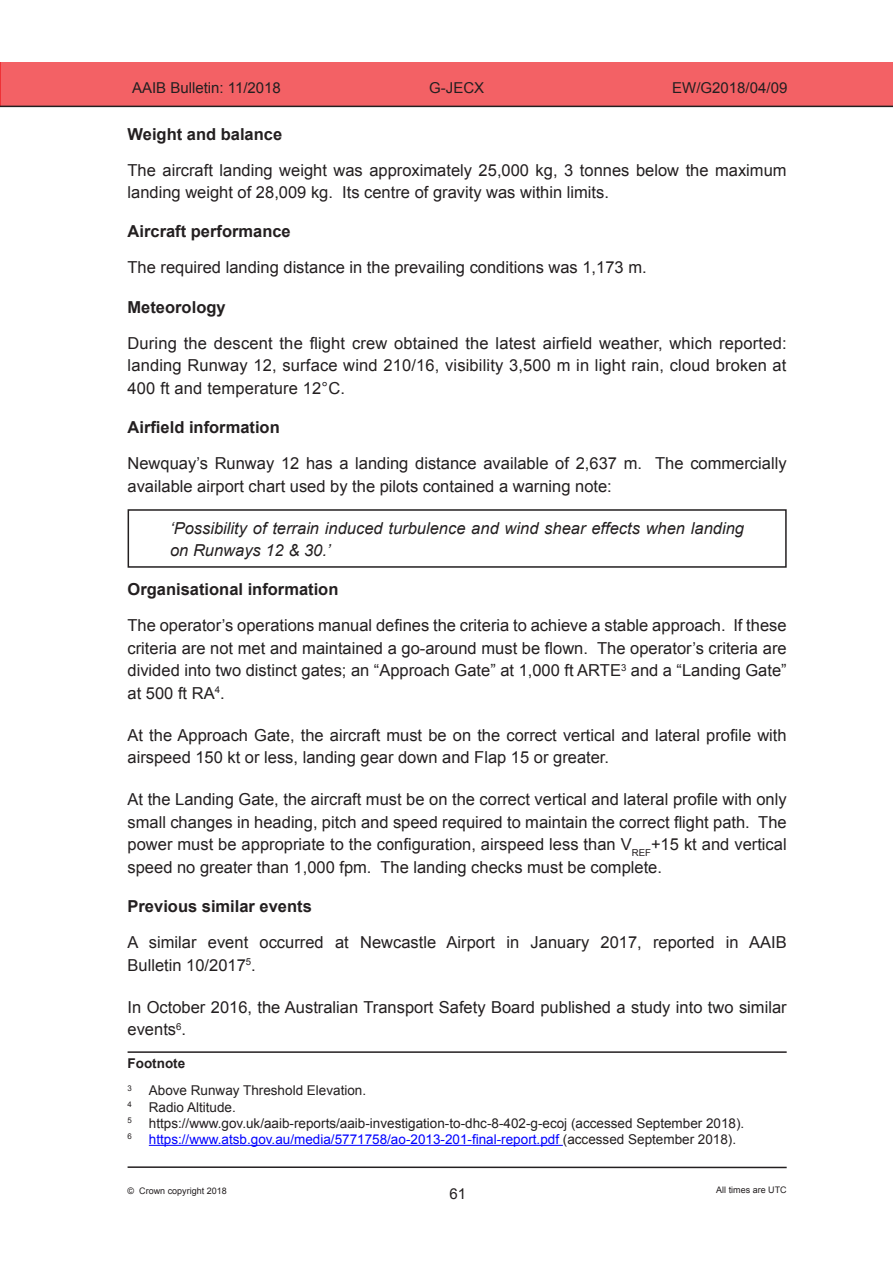
<style>
.page{position:relative;width:893px;height:1263px;background:#fff}
.page>*{position:absolute;margin:0;border:0;box-sizing:border-box;transform-origin:0 0}
.Bultext{font:16.5px/22.5px "Arial";color:#231f20}
.Para_header{font:700 16.5px "Arial";color:#231f20}
.Bultext_Narrow_Itali{font:italic 16.5px/22.5px "Arial";color:#231f20}
.t1{font:15px "Arial";color:#231f20}
.Footnote{font:13.5px "Arial";color:#231f20}
.Footnote-2{font:13.5px "Arial";color:#00f}
.Footnote-3{font:700 13.5px "Arial";color:#231f20}
.t2{font:9px "Arial";color:#231f20}
.Footnote-4{font:7.8px "Arial";color:#231f20}
.s1{color:#231f20}
</style>
<div class="page">
<hr style="left:128px;top:1166px;width:659px;height:2px;background:#231f20">
<div style="left:0;top:63px;width:893px;height:43px;background:#f36165"></div>
<hr style="left:0;top:63px;width:1px;height:43px;background:#ee1d23">
<hr style="left:0;top:106px;width:893px;height:1px;background:#231f20">
<hr style="left:128px;top:1051px;width:659px;height:2px;background:#231f20">
<hr style="left:149px;top:1145px;width:414px;height:1px;background:#00f">
<div style="left:128px;top:509px;width:659px;height:59px;border:2px solid #231f20"></div>
<p class="t1" style="left:132px;top:78px;width:150px">AAIB Bulletin: 11/2018</p>
<p class="t1" style="left:429px;top:78px;width:57px">G-JECX</p>
<p class="t1" style="left:672px;top:78px;width:117px">EW/G2018/04/09</p>
<p class="Para_header" style="left:128px;top:123px;width:156px">Weight and balance</p>
<p class="Bultext" style="left:128px;top:159px;width:661px">The aircraft landing weight was approximately 25,000 kg, 3 tonnes below the maximum landing weight of 28,009 kg. Its centre of gravity was within limits.</p>
<p class="Para_header" style="left:128px;top:221px;width:165px">Aircraft performance</p>
<p class="Bultext" style="left:128px;top:257px;width:521px">The required landing distance in the prevailing conditions was 1,173 m.</p>
<p class="Para_header" style="left:128px;top:296px;width:100px">Meteorology</p>
<p class="Bultext" style="left:128px;top:332px;width:660px;text-align:justify">During the descent the flight crew obtained the latest airfield weather, which reported: landing Runway 12, surface wind 210/16, visibility 3,500 m in light rain, cloud broken at 400 ft and temperature 12°C.</p>
<p class="Para_header" style="left:128px;top:416px;width:154px">Airfield information</p>
<p class="Bultext" style="left:128px;top:452px;width:661px">Newquay’s Runway 12 has a landing distance available of 2,637 m. The commercially available airport chart used by the pilots contained a warning note:</p>
<p class="Bultext_Narrow_Itali" style="left:170px;top:517px;width:575px">‘Possibility of terrain induced turbulence and wind shear effects when landing on Runways 12 &amp; 30.’</p>
<p class="Para_header" style="left:128px;top:578px;width:212px">Organisational information</p>
<p class="Bultext" style="left:128px;top:614px;width:661px;text-align:justify">The operator’s operations manual defines the criteria to achieve a stable approach. If these criteria are not met and maintained a go-around must be flown. The operator’s criteria are divided into two distinct gates; an “Approach Gate” at 1,000 ft ARTE<sup>3</sup> and a “Landing Gate” at 500 ft RA<sup>4</sup>.</p>
<p class="Bultext" style="left:128px;top:724px;width:661px">At the Approach Gate, the aircraft must be on the correct vertical and lateral profile with airspeed 150 kt or less, landing gear down and Flap 15 or greater.</p>
<p class="Bultext" style="left:128px;top:788px;width:661px;text-align:justify">At the Landing Gate, the aircraft must be on the correct vertical and lateral profile with only small changes in heading, pitch and speed required to maintain the correct flight path. The power must be appropriate to the configuration, airspeed less than V<sub>REF</sub>+15 kt and vertical speed no greater than 1,000 fpm. The landing checks must be complete.</p>
<p class="Para_header" style="left:128px;top:895px;width:186px">Previous similar events</p>
<p class="Bultext" style="left:128px;top:931px;width:661px">A similar event occurred at Newcastle Airport in January 2017, reported in AAIB<br>Bulletin 10/2017<sup>5</sup>.</p>
<p class="Bultext" style="left:128px;top:996px;width:661px">In October 2016, the Australian Transport Safety Board published a study into two similar events<sup>6</sup>.</p>
<p class="Footnote-3" style="left:128px;top:1054px;width:59px">Footnote</p>
<p class="Footnote-4" style="left:128px;top:1083px;width:6px">3</p>
<p class="Footnote" style="left:149px;top:1082px;width:219px">Above Runway Threshold Elevation.</p>
<p class="Footnote-4" style="left:128px;top:1099px;width:6px">4</p>
<p class="Footnote" style="left:149px;top:1098px;width:89px">Radio Altitude.</p>
<p class="Footnote-4" style="left:128px;top:1115px;width:6px">5</p>
<p class="Footnote" style="left:149px;top:1114px;width:597px">https://www.gov.uk/aaib-reports/aaib-investigation-to-dhc-8-402-g-ecoj (accessed September 2018).</p>
<p class="Footnote-4" style="left:128px;top:1131px;width:6px">6</p>
<p class="Footnote-2" style="left:149px;top:1130px;width:589px">https://www.atsb.gov.au/media/5771758/ao-2013-201-final-report.pdf <span class="s1">(accessed September 2018).</span></p>
<p class="t2" style="left:128px;top:1185px;width:101px">© Crown copyright 2018</p>
<p class="t2" style="left:716px;top:1184px;width:72px">All times are UTC</p>
<p class="t1" style="left:449px;top:1184px;width:18px">61</p>
</div>
